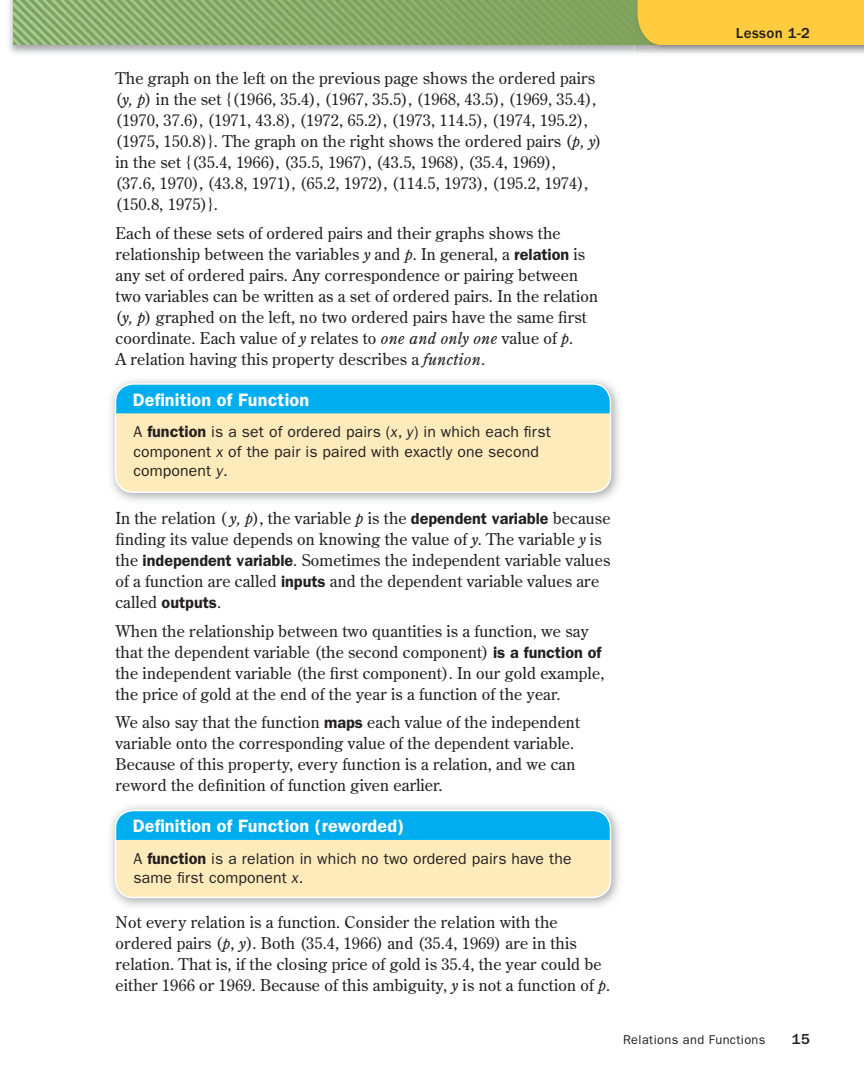
<style>
.page{position:relative;width:864px;height:1080px;background:#fff}
.page>*{position:absolute;margin:0;border:0;box-sizing:border-box;transform-origin:0 0}
.t1{font:600 18px "ITC Franklin Gothic Std";letter-spacing:.01em;color:#fff}
.t2{font:16.2px/21px "Century Old Style Std";letter-spacing:.01em;color:#231f20}
.t3{font:15.75px/19.5px "ITC Franklin Gothic Std";letter-spacing:.01em;color:#231f20}
.t4{font:500 15px "ITC Franklin Gothic Std";letter-spacing:.025em;color:#231f20}
.t5{font:12.75px "ITC Franklin Gothic Std";letter-spacing:.03em;color:#231f20}
.s1{font-style:italic}
.s2{font-family:"ITC Franklin Gothic Std";font-weight:600}
.s3{font-weight:600;font-size:16.2px}
.s4{font-size:16.5px}
</style>
<div class="page">
<img style="left:9px;top:0;width:633px;height:54px">
<img style="left:14px;top:0;width:620px;height:45px">
<div style="left:116px;top:384px;width:494px;height:108px;background:#feebbb;border-radius:18px"></div>
<div style="left:116px;top:384px;width:494px;height:29px;background:#00aeef"></div>
<div style="left:115px;top:383px;width:496px;height:110px;border:2px solid #fff;border-radius:18px"></div>
<div style="left:116px;top:810px;width:494px;height:87px;background:#feebbb;border-radius:18px"></div>
<div style="left:116px;top:810px;width:494px;height:30px;background:#00aeef"></div>
<div style="left:115px;top:810px;width:496px;height:88px;border:2px solid #fff;border-radius:18px"></div>
<div style="left:638px;top:0;width:226px;height:45px;background:#fecc3e"></div>
<p class="t2" style="left:116px;top:69px;width:488px">The graph on the left on the previous page shows the ordered pairs (<span class="s1">y, p</span>) in the set {(1966, 35.4), (1967, 35.5), (1968, 43.5), (1969, 35.4), (1970, 37.6), (1971, 43.8), (1972, 65.2), (1973, 114.5), (1974, 195.2), (1975, 150.8)}. The graph on the right shows the ordered pairs (<span class="s1">p, y</span>) in the set {(35.4, 1966), (35.5, 1967), (43.5, 1968), (35.4, 1969),<br>(37.6, 1970), (43.8, 1971), (65.2, 1972), (114.5, 1973), (195.2, 1974), (150.8, 1975)}.</p>
<p class="t2" style="left:116px;top:224px;width:484px">Each of these sets of ordered pairs and their graphs shows the relationship between the variables <span class="s1">y</span> and <span class="s1">p</span>. In general, a <span class="s2">relation</span> is any set of ordered pairs. Any correspondence or pairing between two variables can be written as a set of ordered pairs. In the relation (<span class="s1">y, p</span>) graphed on the left, no two ordered pairs have the same first coordinate. Each value of <span class="s1">y</span> relates to <span class="s1">one and only one</span> value of <span class="s1">p</span>.<br>A relation having this property describes a <span class="s1">function</span>.</p>
<p class="t1" style="left:133px;top:393px;width:178px">Definition of Function</p>
<p class="t3" style="left:133px;top:423px;width:419px">A <span class="s3">function</span> is a set of ordered pairs (<span class="s1">x</span>, <span class="s1">y</span>) in which each first component <span class="s1">x</span> of the pair is paired with exactly one second component <span class="s1">y</span>.</p>
<p class="t2" style="left:115px;top:509px;width:496px"><span class="s4">In t</span>he relation ( <span class="s1">y, p</span>), the variable <span class="s1">p</span> is the <span class="s2">dependent variable</span> because finding its value depends on knowing the value of <span class="s1">y</span>. The variable <span class="s1">y</span> is the <span class="s2">independent variable</span>. Sometimes the independent variable values of a function are called <span class="s2">inputs</span> and the dependent variable values are called <span class="s2">outputs</span>.</p>
<p class="t2" style="left:115px;top:622px;width:490px">When the relationship between two quantities is a function, we say that the dependent variable (the second component) <span class="s2">is a function of </span>the independent variable (the first component). In our gold example, the price of gold at the end of the year is a function of the year.</p>
<p class="t2" style="left:115px;top:713px;width:466px">We also say that the function <span class="s2">maps</span> each value of the independent variable onto the corresponding value of the dependent variable.<br>Because of this property, every function is a relation, and we can reword the definition of function given <span class="s4">earlier.</span></p>
<p class="t1" style="left:133px;top:820px;width:273px">Definition of Function (reworded)</p>
<p class="t3" style="left:133px;top:850px;width:440px">A <span class="s3">function</span> is a relation in which no two ordered pairs have the same first component <span class="s1">x</span>.</p>
<p class="t2" style="left:115px;top:913px;width:496px">Not every relation is a function. Consider the relation with the ordered pairs (<span class="s1">p</span>, <span class="s1">y</span> ). Both (35.4, 1966) and (35.4, 1969) are in this relation. That is, if the closing price of gold is 35.4, the year could be either 1966 or 1969. Because of this ambiguity, <span class="s1">y</span> is not a function of <span class="s1">p</span>.</p>
<p class="t4" style="left:736px;top:27px;width:76px">Lesson 1-2</p>
<p class="t5" style="left:623px;top:1035px;width:144px">Relations and Functions</p>
<p class="t4" style="left:792px;top:1034px;width:20px">15</p>
</div>
